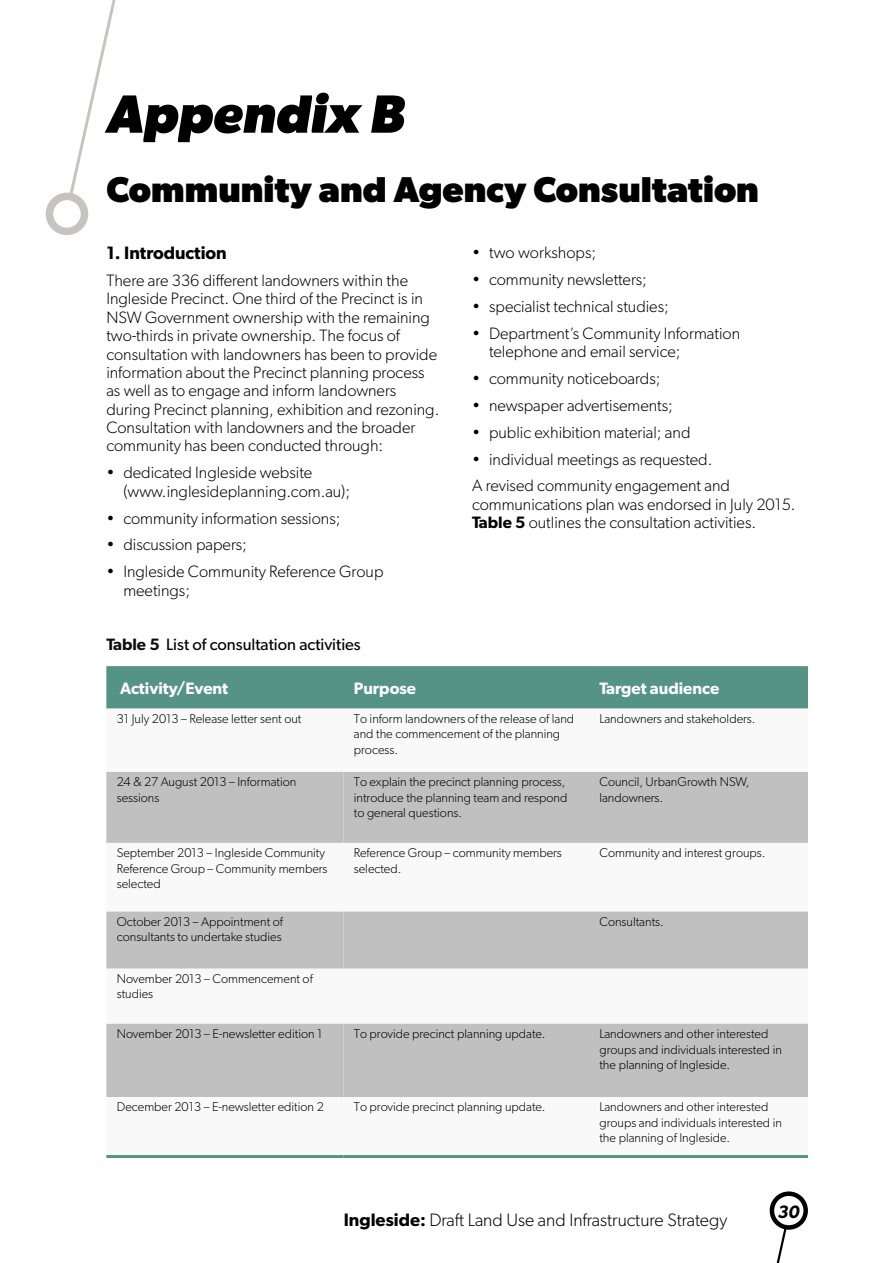
<style>
.page{position:relative;width:893px;height:1263px;background:#fff}
.page>*{position:absolute;margin:0;border:0;box-sizing:border-box;transform-origin:0 0}
.t1{font:italic 700 54px "Gibson";color:#000}
.t2{font:700 36px "Gibson";color:#000}
.t3{font:300 18px "Gibson";color:#000}
.t4{font:600 18px "Gibson";color:#000}
.t5{font:italic 600 18px "Gibson";color:#000}
.t6{font:300 16.5px/18.5px "Gibson";color:#000}
.t7{font:600 16.5px "Gibson";color:#fff}
.t8{font:16.5px "Gibson";color:#000}
.t9{font:300 12.75px/15.3px "Gibson";color:#000}
.s1{font-weight:600}
.s2{font-weight:600;color:#0f0f0f}
</style>
<div class="page">
<svg style="left:769px;top:1191px;width:39px;height:72px"></svg>
<svg style="left:45px;top:0;width:71px;height:235px"></svg>
<div style="left:106px;top:666px;width:702px;height:43px;background:#559387"></div>
<svg style="left:106px;top:772px;width:237px;height:325px;fill:#c0c0c0"></svg>
<svg style="left:343px;top:772px;width:465px;height:325px;fill:#c0c0c0"></svg>
<hr style="left:106px;top:1155px;width:237px;height:3px;background:#559387">
<hr style="left:343px;top:1155px;width:246px;height:3px;background:#559387">
<hr style="left:589px;top:1155px;width:219px;height:3px;background:#559387">
<h1 class="t1" style="left:106px;top:82px;width:299px">Appendix B</h1>
<h2 class="t2" style="left:106px;top:168px;width:654px">Community and Agency Consultation</h2>
<p class="t4" style="left:106px;top:242px;width:122px">1. Introduction</p>
<p class="t6" style="left:106px;top:271px;width:335px">There are 336 different landowners within the Ingleside Precinct. One third of the Precinct is in NSW Government ownership with the remaining two-thirds in private ownership. The focus of consultation with landowners has been to provide information about the Precinct planning process as well as to engage and inform landowners during Precinct planning, exhibition and rezoning.<br>Consultation with landowners and the broader community has been conducted through:</p>
<p class="t6" style="left:123px;top:463px;width:228px;text-indent:-17px">• dedicated Ingleside website (www.inglesideplanning.com.au);</p>
<p class="t6" style="left:106px;top:508px;width:236px">• community information sessions;</p>
<p class="t6" style="left:106px;top:535px;width:142px">• discussion papers;</p>
<p class="t6" style="left:123px;top:562px;width:262px;text-indent:-17px">• Ingleside Community Reference Group meetings;</p>
<p class="t6" style="left:472px;top:243px;width:126px">• two workshops;</p>
<p class="t6" style="left:472px;top:270px;width:176px">• community newsletters;</p>
<p class="t6" style="left:472px;top:297px;width:198px">• specialist technical studies;</p>
<p class="t6" style="left:489px;top:323px;width:253px;text-indent:-17px">• Department’s Community Information telephone and email service;</p>
<p class="t6" style="left:472px;top:369px;width:190px">• community noticeboards;</p>
<p class="t6" style="left:472px;top:396px;width:202px">• newspaper advertisements;</p>
<p class="t6" style="left:472px;top:423px;width:220px">• public exhibition material; and</p>
<p class="t6" style="left:472px;top:445px;width:259px;line-height:26.8px">• individual meetings as requested.<br>A revised community engagement and</p>
<p class="t6" style="left:472px;top:495px;width:325px">communications plan was endorsed in July 2015.<br><span class="s1">Table 5</span> outlines the consultation activities.</p>
<p class="t8" style="left:106px;top:634px;width:256px"><span class="s2">Table 5</span> List of consultation activities</p>
<p class="t7" style="left:120px;top:678px;width:109px">Activity/Event</p>
<p class="t7" style="left:354px;top:678px;width:64px">Purpose</p>
<p class="t7" style="left:599px;top:678px;width:121px">Target audience</p>
<p class="t9" style="left:117px;top:711px;width:186px">31 July 2013 – Release letter sent out</p>
<p class="t9" style="left:354px;top:711px;width:222px">To inform landowners of the release of land and the commencement of the planning process.</p>
<p class="t9" style="left:599px;top:711px;width:158px">Landowners and stakeholders.</p>
<p class="t9" style="left:117px;top:774px;width:181px">24 &amp; 27 August 2013 – Information sessions</p>
<p class="t9" style="left:354px;top:774px;width:215px">To explain the precinct planning process, introduce the planning team and respond to general questions.</p>
<p class="t9" style="left:599px;top:774px;width:151px">Council, UrbanGrowth NSW, landowners.</p>
<p class="t9" style="left:117px;top:845px;width:212px">September 2013 – Ingleside Community<br>Reference Group – Community members selected</p>
<p class="t9" style="left:354px;top:845px;width:210px">Reference Group – community members selected.</p>
<p class="t9" style="left:599px;top:845px;width:168px">Community and interest groups.</p>
<p class="t9" style="left:117px;top:914px;width:168px">October 2013 – Appointment of consultants to undertake studies</p>
<p class="t9" style="left:599px;top:914px;width:66px">Consultants.</p>
<p class="t9" style="left:117px;top:971px;width:198px">November 2013 – Commencement of studies</p>
<p class="t9" style="left:117px;top:1026px;width:207px">November 2013 – E-newsletter edition 1</p>
<p class="t9" style="left:354px;top:1026px;width:193px">To provide precinct planning update.</p>
<p class="t9" style="left:599px;top:1026px;width:184px">Landowners and other interested groups and individuals interested in the planning of Ingleside.</p>
<p class="t9" style="left:117px;top:1099px;width:209px">December 2013 – E-newsletter edition 2</p>
<p class="t9" style="left:354px;top:1099px;width:193px">To provide precinct planning update.</p>
<p class="t9" style="left:599px;top:1099px;width:184px">Landowners and other interested groups and individuals interested in the planning of Ingleside.</p>
<p class="t3" style="left:344px;top:1209px;width:385px"><span class="s1">Ingleside:</span> Draft Land Use and Infrastructure Strategy</p>
<p class="t5" style="left:777px;top:1201px;width:23px">30</p>
</div>
